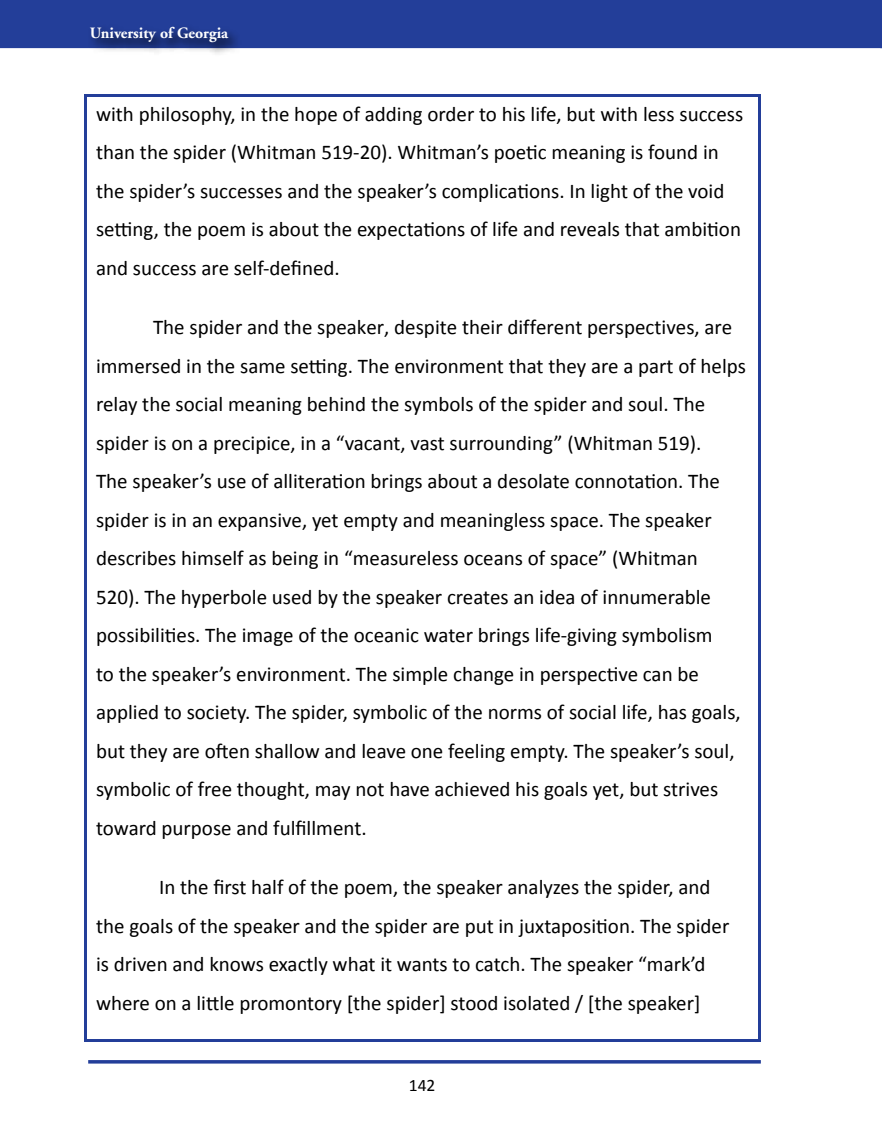
<style>
.page{position:relative;width:882px;height:1134px;background:#fff}
.page>*{position:absolute;margin:0;border:0;box-sizing:border-box;transform-origin:0 0}
.t1{font:21px/38.5px "Calibri";color:#000}
.t2{font:17.5px "Calibri";color:#000}
.t3{font:700 15.75px "Adobe Garamond";color:#fff}
</style>
<div class="page">
<div style="left:0;top:0;width:882px;height:48px;background:#233e99"></div>
<svg style="left:88px;top:1060px;width:673px;height:4px;background:#3e55a5"></svg>
<svg style="left:88px;top:24px;width:154px;height:30px;background:#475a9a"></svg>
<hr style="left:86px;top:1040px;width:675px;height:2px;background:#233e99">
<hr style="left:758px;top:94px;width:3px;height:946px;background:#233e99">
<hr style="left:84px;top:97px;width:3px;height:945px;background:#233e99">
<hr style="left:84px;top:94px;width:676px;height:3px;background:#233e99">
<p class="t3" style="left:90px;top:25px;width:140px">University of Georgia</p>
<p class="t1" style="left:96px;top:95px;width:649px">with philosophy, in the hope of adding order to his life, but with less success than the spider (Whitman 519-20). Whitman’s poetic meaning is found in the spider’s successes and the speaker’s complications. In light of the void setting, the poem is about the expectations of life and reveals that ambition and success are self-defined.</p>
<p class="t1" style="left:96px;top:308px;width:651px;text-indent:57px">The spider and the speaker, despite their different perspectives, are immersed in the same setting. The environment that they are a part of helps relay the social meaning behind the symbols of the spider and soul. The spider is on a precipice, in a “vacant, vast surrounding” (Whitman 519).<br>The speaker’s use of alliteration brings about a desolate connotation. The spider is in an expansive, yet empty and meaningless space. The speaker describes himself as being in “measureless oceans of space” (Whitman 520). The hyperbole used by the speaker creates an idea of innumerable possibilities. The image of the oceanic water brings life-giving symbolism<br>to the speaker’s environment. The simple change in perspective can be applied to society. The spider, symbolic of the norms of social life, has goals, but they are often shallow and leave one feeling empty. The speaker’s soul, symbolic of free thought, may not have achieved his goals yet, but strives toward purpose and fulfillment.</p>
<p class="t1" style="left:96px;top:868px;width:635px;text-indent:63px">In the first half of the poem, the speaker analyzes the spider, and the goals of the speaker and the spider are put in juxtaposition. The spider is driven and knows exactly what it wants to catch. The speaker “mark’d where on a little promontory [the spider] stood isolated / [the speaker]</p>
<p class="t2" style="left:409px;top:1074px;width:28px">142</p>
</div>
